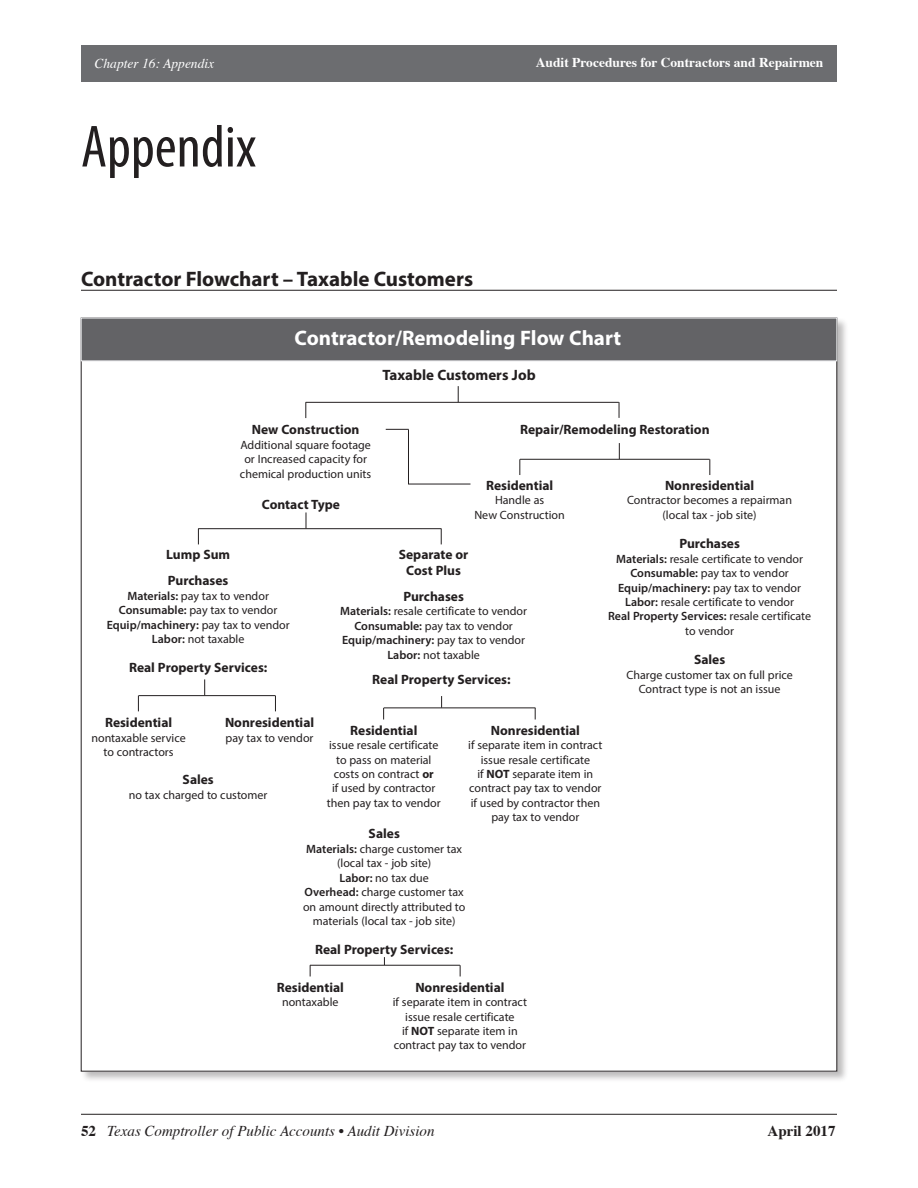
<style>
.page{position:relative;width:918px;height:1188px;background:#fff}
.page>*{position:absolute;margin:0;border:0;box-sizing:border-box;transform-origin:0 0}
.t1{font:condensed 60px "Myriad Pro";color:#231f20}
.t2{font:700 21px "Myriad Pro";color:#231f20}
.t3{font:700 21px "Myriad Pro";color:#fff}
.t4{font:italic 15px "Times";color:#231f20}
.t5{font:700 15px "Myriad Pro";color:#231f20}
.t6{font:700 15px "Times";color:#231f20}
.t7{font:700 13.5px/16.2px "Myriad Pro";color:#231f20;text-align:center}
.t8{font:700 13.5px "Times";color:#fff}
.t9{font:italic 13.5px "Times";color:#fff}
.t10{font:12px/14.4px "Myriad Pro";color:#231f20;text-align:center}
.t11{font:600 12px "Myriad Pro";color:#231f20}
.s1{font-weight:600}
.s2{font-weight:400}
.s3{font-weight:700}
.s4{font-weight:700;font-style:normal}
</style>
<div class="page">
<hr style="left:81px;top:1114px;width:756px;height:1px;background:#231f20">
<div style="left:81px;top:45px;width:756px;height:36px;background:#6c6d70"></div>
<hr style="left:81px;top:290px;width:756px;height:1px;background:#231f20">
<div style="left:80px;top:317px;width:769px;height:766px;background:#231f20;opacity:.3"></div>
<div style="left:81px;top:318px;width:756px;height:753px;background:#fff"></div>
<div style="left:81px;top:318px;width:756px;height:43px;background:#636366;border:1px solid #e6e7e9"></div>
<svg style="left:458px;top:386px;width:1px;height:16px"></svg>
<svg style="left:306px;top:403px;width:1px;height:15px"></svg>
<svg style="left:619px;top:402px;width:1px;height:16px"></svg>
<hr style="left:306px;top:402px;width:313px;height:1px;background:#231f20">
<svg style="left:306px;top:512px;width:1px;height:16px"></svg>
<svg style="left:198px;top:529px;width:1px;height:15px"></svg>
<svg style="left:441px;top:529px;width:1px;height:15px"></svg>
<hr style="left:198px;top:528px;width:243px;height:1px;background:#231f20">
<svg style="left:204px;top:679px;width:1px;height:16px"></svg>
<svg style="left:138px;top:696px;width:1px;height:15px"></svg>
<svg style="left:275px;top:696px;width:1px;height:15px"></svg>
<hr style="left:139px;top:695px;width:136px;height:1px;background:#231f20">
<hr style="left:310px;top:965px;width:150px;height:1px;background:#231f20">
<svg style="left:441px;top:696px;width:1px;height:12px"></svg>
<svg style="left:383px;top:708px;width:1px;height:12px"></svg>
<svg style="left:535px;top:708px;width:1px;height:12px"></svg>
<hr style="left:384px;top:708px;width:151px;height:1px;background:#231f20">
<svg style="left:619px;top:443px;width:1px;height:16px"></svg>
<svg style="left:520px;top:460px;width:1px;height:15px"></svg>
<svg style="left:710px;top:459px;width:1px;height:16px"></svg>
<hr style="left:520px;top:459px;width:190px;height:1px;background:#231f20">
<hr style="left:408px;top:430px;width:1px;height:54px;background:#231f20">
<svg style="left:386px;top:429px;width:23px;height:1px"></svg>
<hr style="left:408px;top:484px;width:62px;height:1px;background:#231f20">
<p class="t9" style="left:94px;top:52px;width:121px">Chapter 16: Appendix</p>
<p class="t8" style="left:536px;top:49px;width:289px">Audit Procedures for Contractors and Repairmen</p>
<h2 class="t1" style="left:81px;top:110px;width:177px">Appendix</h2>
<h3 class="t2" style="left:81px;top:265px;width:394px">Contractor Flowchart – Taxable Customers</h3>
<h4 class="t3" style="left:295px;top:325px;width:328px">Contractor/Remodeling Flow Chart</h4>
<h5 class="t5" style="left:382px;top:365px;width:155px">Taxable Customers Job</h5>
<h6 class="t7" style="left:252px;top:421px;width:109px">New Construction</h6>
<p class="t10" style="left:240px;top:438px;width:133px">Additional square footage or Increased capacity for chemical production units</p>
<h6 class="t7" style="left:262px;top:496px;width:80px">Contact Type</h6>
<h6 class="t7" style="left:520px;top:421px;width:191px">Repair/Remodeling Restoration</h6>
<h6 class="t7" style="left:486px;top:477px;width:69px">Residential</h6>
<p class="t10" style="left:474px;top:493px;width:92px">Handle as<br>New Construction</p>
<h6 class="t7" style="left:665px;top:477px;width:91px">Nonresidential</h6>
<p class="t10" style="left:627px;top:493px;width:166px">Contractor becomes a repairman (local tax - job site)</p>
<h6 class="t7" style="left:166px;top:546px;width:66px">Lump Sum</h6>
<h6 class="t7" style="left:168px;top:572px;width:62px">Purchases</h6>
<p class="t10" style="left:127px;top:589px;width:143px"><span class="s1">Materials:</span> pay tax to vendor</p>
<p class="t10" style="left:119px;top:603px;width:160px"><span class="s1">Consumable:</span> pay tax to vendor</p>
<p class="t11" style="left:107px;top:617px;width:185px">Equip/machinery: <span class="s2">pay tax to vendor</span></p>
<p class="t10" style="left:152px;top:632px;width:94px"><span class="s1">Labor:</span> not taxable</p>
<h6 class="t7" style="left:129px;top:659px;width:140px">Real Property Services:</h6>
<h6 class="t7" style="left:105px;top:714px;width:69px">Residential</h6>
<p class="t10" style="left:91px;top:731px;width:96px">nontaxable service to contractors</p>
<h6 class="t7" style="left:225px;top:714px;width:91px">Nonresidential</h6>
<p class="t10" style="left:226px;top:731px;width:89px">pay tax to vendor</p>
<h6 class="t7" style="left:183px;top:771px;width:33px">Sales</h6>
<p class="t10" style="left:129px;top:787px;width:140px">no tax charged to customer</p>
<h6 class="t7" style="left:399px;top:546px;width:71px">Separate or<br>Cost Plus</h6>
<h6 class="t7" style="left:403px;top:588px;width:62px">Purchases</h6>
<p class="t10" style="left:340px;top:604px;width:188px"><span class="s1">Materials:</span> resale certificate to vendor</p>
<p class="t10" style="left:354px;top:618px;width:160px"><span class="s1">Consumable:</span> pay tax to vendor</p>
<p class="t11" style="left:342px;top:632px;width:185px">Equip/machinery: <span class="s2">pay tax to vendor</span></p>
<p class="t10" style="left:387px;top:647px;width:94px"><span class="s1">Labor:</span> not taxable</p>
<h6 class="t7" style="left:372px;top:671px;width:140px">Real Property Services:</h6>
<h6 class="t7" style="left:679px;top:535px;width:62px">Purchases</h6>
<p class="t10" style="left:616px;top:551px;width:188px"><span class="s1">Materials:</span> resale certificate to vendor</p>
<p class="t10" style="left:630px;top:566px;width:160px"><span class="s1">Consumable:</span> pay tax to vendor</p>
<p class="t11" style="left:618px;top:580px;width:185px">Equip/machinery: <span class="s2">pay tax to vendor</span></p>
<p class="t10" style="left:625px;top:595px;width:171px"><span class="s1">Labor:</span> resale certificate to vendor</p>
<p class="t10" style="left:608px;top:609px;width:205px"><span class="s1">Real Property Services:</span> resale certificate to vendor</p>
<h6 class="t7" style="left:694px;top:651px;width:33px">Sales</h6>
<p class="t10" style="left:626px;top:667px;width:168px">Charge customer tax on full price</p>
<p class="t10" style="left:639px;top:682px;width:143px">Contract type is not an issue</p>
<h6 class="t7" style="left:350px;top:722px;width:69px">Residential</h6>
<p class="t10" style="left:327px;top:738px;width:116px">issue resale certificate to pass on material costs on contract <span class="s3">or<br></span>if used by contractor then pay tax to vendor</p>
<h6 class="t7" style="left:491px;top:722px;width:91px">Nonresidential</h6>
<p class="t10" style="left:468px;top:738px;width:136px">if separate item in contract issue resale certificate<br>if <span class="s3">NOT</span> separate item in contract pay tax to vendor if used by contractor then pay tax to vendor</p>
<h6 class="t7" style="left:369px;top:825px;width:33px">Sales</h6>
<p class="t10" style="left:306px;top:841px;width:157px"><span class="s1">Materials:</span> charge customer tax (local tax - job site)</p>
<p class="t10" style="left:340px;top:870px;width:91px"><span class="s1">Labor:</span> no tax due</p>
<p class="t10" style="left:303px;top:885px;width:164px"><span class="s1">Overhead:</span> charge customer tax on amount directly attributed to materials (local tax - job site)</p>
<h6 class="t7" style="left:315px;top:941px;width:140px">Real Property Services:</h6>
<h6 class="t7" style="left:277px;top:979px;width:69px">Residential</h6>
<p class="t10" style="left:282px;top:995px;width:58px">nontaxable</p>
<h6 class="t7" style="left:415px;top:979px;width:91px">Nonresidential</h6>
<p class="t10" style="left:393px;top:995px;width:136px">if separate item in contract issue resale certificate<br>if <span class="s3">NOT</span> separate item in contract pay tax to vendor</p>
<p class="t4" style="left:81px;top:1118px;width:355px"><span class="s4">52</span> Texas Comptroller of Public Accounts • Audit Division</p>
<p class="t6" style="left:768px;top:1117px;width:69px">April 2017</p>
</div>
